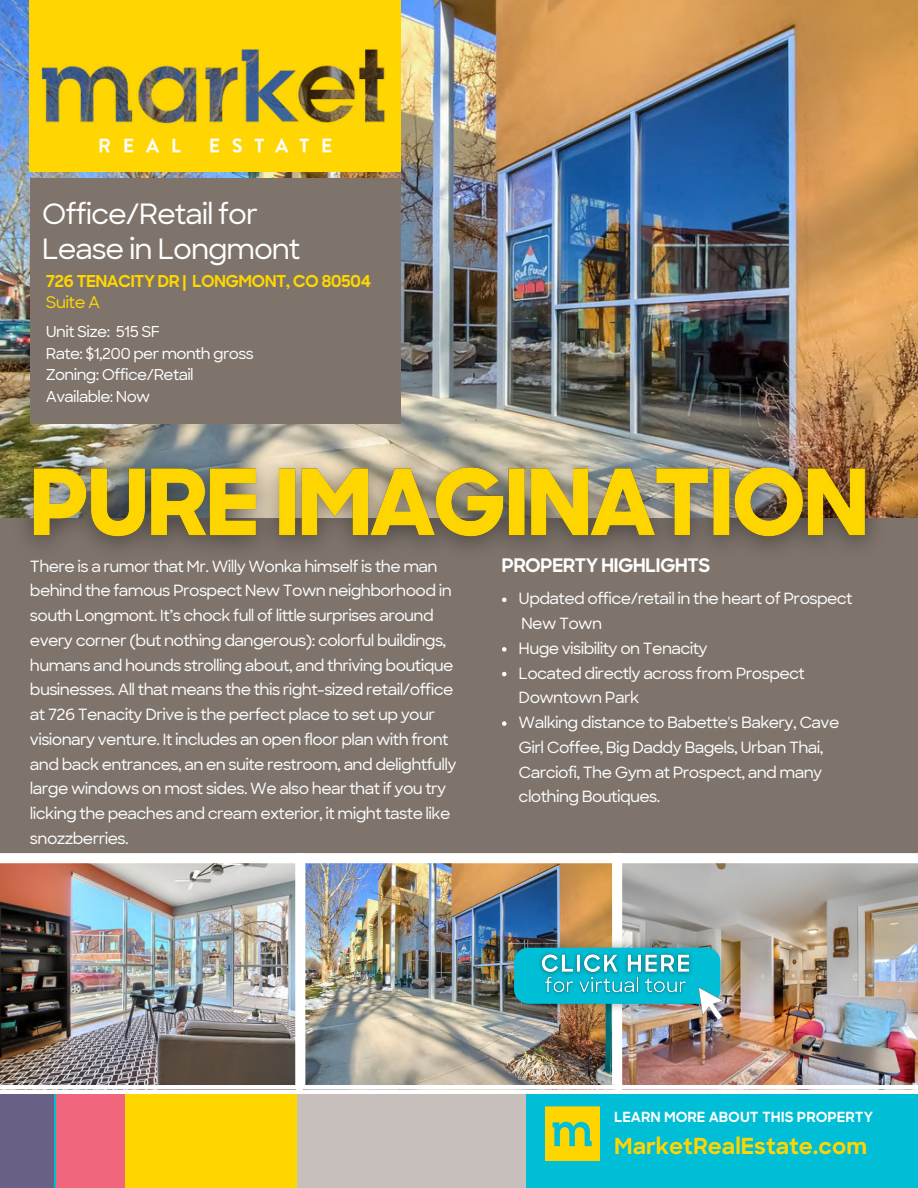
<style>
.page{position:relative;width:918px;height:1188px;background:#fff}
.page>*{position:absolute;margin:0;border:0;box-sizing:border-box;transform-origin:0 0}
.t1{font:500 28.5px/34.8px "Sharp Sans";letter-spacing:-.04em;color:#fff}
.t2{font:700 22.05px "Sharp Sans";color:#ffd600}
.t3{font:700 18.75px "Sharp Sans";letter-spacing:-.04em;color:#fff}
.t4{font:700 16.35px "Sharp Sans";letter-spacing:-.04em;color:#ffd600}
.t5{font:500 16.35px "Sharp Sans";letter-spacing:-.04em;color:#ffd600}
.t6{font:500 15.75px/24.8px "Sharp Sans";letter-spacing:-.04em;color:#fff}
.t7{font:500 15.3px/21.3px "Sharp Sans";letter-spacing:-.04em;color:#fff}
.t8{font:700 13.95px "Sharp Sans";color:#fff}
</style>
<div class="page">
<img style="left:0;top:0;width:918px;height:518px">
<img style="left:622px;top:863px;width:296px;height:222px">
<img style="left:0;top:863px;width:295px;height:222px">
<img style="left:305px;top:863px;width:307px;height:222px">
<div style="left:30px;top:178px;width:370px;height:246px;background:#7e746c"></div>
<div style="left:0;top:518px;width:918px;height:335px;background:#7e746c"></div>
<div style="left:0;top:1094px;width:918px;height:94px;background:#00bed5"></div>
<div style="left:290px;top:1094px;width:236px;height:94px;background:#c7bfbb"></div>
<div style="left:90px;top:1094px;width:207px;height:94px;background:#ffd600"></div>
<div style="left:0;top:1094px;width:54px;height:94px;background:#686085"></div>
<div style="left:56px;top:1094px;width:69px;height:94px;background:#f1667c"></div>
<img style="left:30px;top:0;width:370px;height:171px">
<svg style="left:545px;top:1106px;width:55px;height:55px;background:#d3d124"></svg>
<img style="left:0;top:412px;width:899px;height:186px">
<img style="left:512px;top:944px;width:217px;height:71px">
<img style="left:503px;top:936px;width:223px;height:73px">
<div style="left:514px;top:948px;width:206px;height:56px;background:#00bed5;border-radius:14px"></div>
<img style="left:533px;top:946px;width:166px;height:22px">
<img style="left:539px;top:968px;width:153px;height:37px">
<svg style="left:698px;top:987px;width:26px;height:34px"></svg>
<svg style="left:502px;top:598px;width:5px;height:4px"></svg>
<svg style="left:502px;top:647px;width:5px;height:5px"></svg>
<svg style="left:502px;top:672px;width:5px;height:4px"></svg>
<svg style="left:502px;top:721px;width:5px;height:5px"></svg>
<h1 class="t1" style="left:42px;top:196px;width:260px">Office/Retail for<br>Lease in Longmont</h1>
<p class="t4" style="left:46px;top:275px;width:327px">726 TENACITY DR | LONGMONT, CO 80504</p>
<p class="t7" style="left:46px;top:321px;width:210px">Unit Size: 515 SF<br>Rate: $1,200 per month gross<br>Zoning: Office/Retail<br>Available: Now</p>
<p class="t5" style="left:46px;top:291px;width:56px">Suite A</p>
<p class="t6" style="left:30px;top:554px;width:428px">There is a rumor that Mr. Willy Wonka himself is the man behind the famous Prospect New Town neighborhood in south Longmont. It’s chock full of little surprises around every corner (but nothing dangerous): colorful buildings, humans and hounds strolling about, and thriving boutique businesses. All that means the this right-sized retail/office at 726 Tenacity Drive is the perfect place to set up your visionary venture. It includes an open floor plan with front and back entrances, an en suite restroom, and delightfully large windows on most sides. We also hear that if you try licking the peaches and cream exterior, it might taste like snozzberries.</p>
<p class="t3" style="left:502px;top:558px;width:210px">PROPERTY HIGHLIGHTS</p>
<p class="t6" style="left:519px;top:586px;width:336px">Updated office/retail in the heart of Prospect</p>
<p class="t6" style="left:519px;top:636px;width:322px">Huge visibility on Tenacity<br>Located directly across from Prospect<br>Downtown Park<br>Walking distance to Babette's Bakery, Cave<br>Girl Coffee, Big Daddy Bagels, Urban Thai,<br>Carciofi, The Gym at Prospect, and many clothing Boutiques.</p>
<p class="t6" style="left:521px;top:611px;width:83px">New Town</p>
<p class="t8" style="left:614px;top:1112px;width:261px">LEARN MORE ABOUT THIS PROPERTY</p>
<h2 class="t2" style="left:614px;top:1137px;width:254px">MarketRealEstate.com</h2>
</div>
